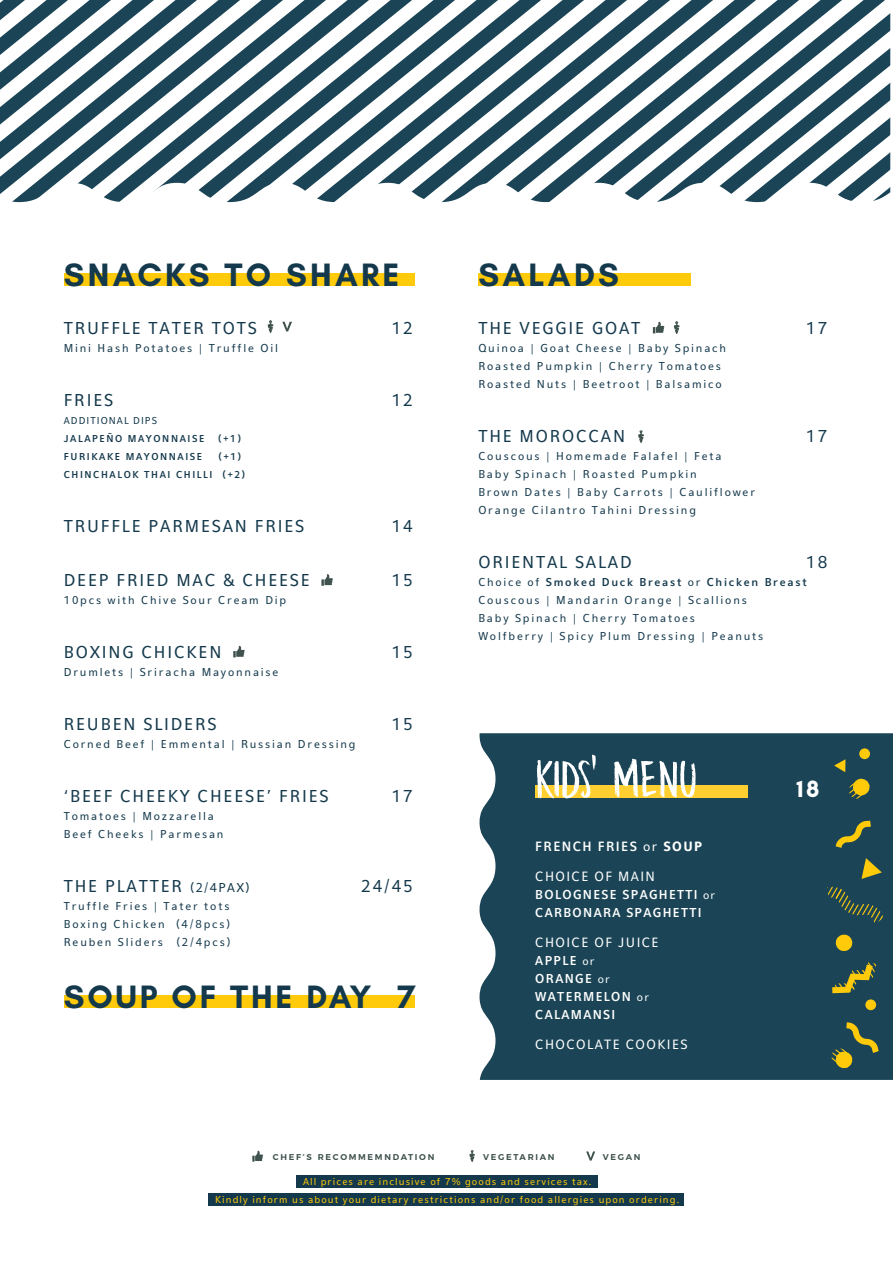
<style>
.page{position:relative;width:893px;height:1263px;background:#fff}
.page>*{position:absolute;margin:0;border:0;box-sizing:border-box;transform-origin:0 0}
.t1{font:53.1px "DK Midnight Chalker";color:#fff}
.t2{font:700 33px "Glacial Indifference";letter-spacing:.1em;color:#14394c}
.t3{font:700 24px "Glacial Indifference";color:#fff}
.t4{font:18px "Eau Douce Sans";letter-spacing:.1em;color:#14394c}
.t5{font:14.1px/30px "Eau Douce Sans";letter-spacing:.1em;color:#fff}
.t6{font:500 13.5px/18px "Eau Douce Sans";letter-spacing:.1em;color:#fff}
.t7{font:12px/18px "Eau Douce Sans";letter-spacing:.15em;color:#14394c}
.t8{font:10.5px/18px "Eau Douce Sans";letter-spacing:.1em;color:#feca0a;text-align:center}
.t9{font:500 10.5px/18px "Eau Douce Sans";letter-spacing:.15em;color:#14394c}
.t10{font:10.5px "Eau Douce Sans";letter-spacing:.1em;color:#14394c}
.t11{font:600 8.4px "Montserrat";letter-spacing:.2em;color:#3f524e}
.s1{font-size:13.5px}
.s2{font-weight:500}
.s3{font-weight:700}
.s4{font-weight:400;font-size:12px}
</style>
<div class="page">
<svg style="left:0;top:0;width:890px;height:202px"></svg>
<div style="left:64px;top:273px;width:351px;height:13px;background:#feca0a"></div>
<div style="left:478px;top:273px;width:213px;height:13px;background:#feca0a"></div>
<div style="left:480px;top:733px;width:413px;height:347px;background:#1b4556"></div>
<div style="left:535px;top:785px;width:213px;height:13px;background:#ffcf32"></div>
<div style="left:209px;top:1193px;width:475px;height:13px;background:#14394c"></div>
<div style="left:296px;top:1175px;width:302px;height:12px;background:#14394c"></div>
<div style="left:859px;top:748px;width:11px;height:11px;background:#feca0a;border-radius:50%"></div>
<svg style="left:831px;top:817px;width:51px;height:62px;background:#3b584a"></svg>
<div style="left:865px;top:999px;width:11px;height:11px;background:#feca0a;border-radius:50%"></div>
<svg style="left:826px;top:958px;width:51px;height:38px;background:#485f46"></svg>
<svg style="left:848px;top:778px;width:22px;height:21px"></svg>
<svg style="left:834px;top:759px;width:11px;height:13px"></svg>
<svg style="left:835px;top:933px;width:18px;height:19px"></svg>
<svg style="left:827px;top:887px;width:57px;height:37px;background:#2d4f4f"></svg>
<svg style="left:830px;top:1018px;width:54px;height:51px;background:#435c48"></svg>
<div style="left:64px;top:995px;width:351px;height:12px;background:#feca0a"></div>
<svg style="left:653px;top:322px;width:11px;height:11px"></svg>
<svg style="left:674px;top:321px;width:6px;height:13px"></svg>
<svg style="left:638px;top:430px;width:6px;height:13px"></svg>
<svg style="left:282px;top:322px;width:10px;height:9px"></svg>
<svg style="left:268px;top:320px;width:5px;height:13px"></svg>
<svg style="left:233px;top:646px;width:12px;height:11px"></svg>
<svg style="left:469px;top:1150px;width:6px;height:12px"></svg>
<svg style="left:252px;top:1151px;width:11px;height:10px"></svg>
<svg style="left:586px;top:1151px;width:9px;height:9px"></svg>
<svg style="left:321px;top:574px;width:12px;height:12px"></svg>
<h2 class="t2" style="left:64px;top:254px;width:337px">SNACKS TO SHARE</h2>
<h3 class="t4" style="left:64px;top:318px;width:195px">TRUFFLE TATER TOTS</h3>
<h3 class="t4" style="left:392px;top:318px;width:23px">12</h3>
<p class="t7" style="left:64px;top:339px;width:216px">Mini Hash Potatoes | Truffle Oil</p>
<h3 class="t4" style="left:64px;top:390px;width:51px">FRIES</h3>
<h3 class="t4" style="left:392px;top:390px;width:23px">12</h3>
<p class="t10" style="left:64px;top:414px;width:95px">ADDITIONAL DIPS</p>
<p class="t9" style="left:64px;top:429px;width:142px">JALAPEÑO MAYONNAISE</p>
<p class="t9" style="left:218px;top:429px;width:25px">(+1)</p>
<p class="t9" style="left:64px;top:447px;width:140px">FURIKAKE MAYONNAISE</p>
<p class="t9" style="left:64px;top:447px;width:183px;text-indent:154px">(+1)<br>CHINCHALOK THAI CHILLI (+2)</p>
<h3 class="t4" style="left:64px;top:516px;width:242px">TRUFFLE PARMESAN FRIES</h3>
<h3 class="t4" style="left:392px;top:516px;width:23px">14</h3>
<h3 class="t4" style="left:64px;top:570px;width:248px">DEEP FRIED MAC &amp; CHEESE</h3>
<h3 class="t4" style="left:392px;top:570px;width:23px">15</h3>
<p class="t7" style="left:64px;top:591px;width:224px">10pcs with Chive Sour Cream Dip</p>
<h3 class="t4" style="left:64px;top:642px;width:159px">BOXING CHICKEN</h3>
<h3 class="t4" style="left:392px;top:642px;width:23px">15</h3>
<p class="t7" style="left:64px;top:663px;width:216px">Drumlets | Sriracha Mayonnaise</p>
<h3 class="t4" style="left:64px;top:714px;width:154px">REUBEN SLIDERS</h3>
<h3 class="t4" style="left:392px;top:714px;width:23px">15</h3>
<p class="t7" style="left:64px;top:735px;width:293px">Corned Beef | Emmental | Russian Dressing</p>
<h3 class="t4" style="left:64px;top:786px;width:266px">‘BEEF CHEEKY CHEESE’ FRIES</h3>
<h3 class="t4" style="left:392px;top:786px;width:23px">17</h3>
<p class="t7" style="left:64px;top:807px;width:161px">Tomatoes | Mozzarella<br>Beef Cheeks | Parmesan</p>
<h3 class="t4" style="left:64px;top:876px;width:188px">THE PLATTER <span class="s1">(2/4PAX)</span></h3>
<h3 class="t4" style="left:361px;top:876px;width:53px">24/45</h3>
<p class="t7" style="left:64px;top:897px;width:168px;text-align:justify">Truffle Fries | Tater tots Boxing Chicken (4/8pcs)<br>Reuben Sliders (2/4pcs)</p>
<h2 class="t2" style="left:64px;top:976px;width:353px">SOUP OF THE DAY 7</h2>
<h2 class="t2" style="left:478px;top:254px;width:142px">SALADS</h2>
<h3 class="t4" style="left:478px;top:318px;width:163px">THE VEGGIE GOAT</h3>
<h3 class="t4" style="left:806px;top:318px;width:23px">17</h3>
<p class="t7" style="left:478px;top:339px;width:249px">Quinoa | Goat Cheese | Baby Spinach<br>Roasted Pumpkin | Cherry Tomatoes<br>Roasted Nuts | Beetroot | Balsamico</p>
<h3 class="t4" style="left:478px;top:426px;width:148px">THE MOROCCAN</h3>
<h3 class="t4" style="left:806px;top:426px;width:23px">17</h3>
<p class="t7" style="left:478px;top:447px;width:278px">Couscous | Homemade Falafel | Feta<br>Baby Spinach | Roasted Pumpkin<br>Brown Dates | Baby Carrots | Cauliflower Orange Cilantro Tahini Dressing</p>
<h3 class="t4" style="left:478px;top:552px;width:155px">ORIENTAL SALAD</h3>
<h3 class="t4" style="left:806px;top:552px;width:23px">18</h3>
<p class="t7" style="left:478px;top:573px;width:330px">Choice of <span class="s2">Smoked Duck Breast</span> or <span class="s2">Chicken Breast </span>Couscous | Mandarin Orange | Scallions<br>Baby Spinach | Cherry Tomatoes<br>Wolfberry | Spicy Plum Dressing | Peanuts</p>
<h1 class="t1" style="left:535px;top:749px;width:163px">KIDS’ MENU</h1>
<p class="t5" style="left:535px;top:832px;width:168px"><span class="s2">FRENCH FRIES</span> or <span class="s3">SOUP<br></span>CHOICE OF MAIN</p>
<p class="t6" style="left:535px;top:886px;width:181px">BOLOGNESE SPAGHETTI <span class="s4">or<br></span>CARBONARA SPAGHETTI</p>
<p class="t5" style="left:535px;top:928px;width:125px">CHOICE OF JUICE</p>
<p class="t6" style="left:535px;top:952px;width:115px">APPLE <span class="s4">or<br></span>ORANGE <span class="s4">or<br></span>WATERMELON <span class="s4">or<br></span>CALAMANSI</p>
<p class="t5" style="left:535px;top:1030px;width:154px">CHOCOLATE COOKIES</p>
<h3 class="t3" style="left:797px;top:774px;width:24px">18</h3>
<p class="t11" style="left:273px;top:1150px;width:163px">CHEF’S RECOMMEMNDATION</p>
<p class="t11" style="left:483px;top:1150px;width:73px">VEGETARIAN</p>
<p class="t11" style="left:603px;top:1150px;width:39px">VEGAN</p>
<p class="t8" style="left:215px;top:1172px;width:466px">All prices are inclusive of 7% goods and services tax.<br>Kindly inform us about your dietary restrictions and/or food allergies upon ordering.</p>
</div>
